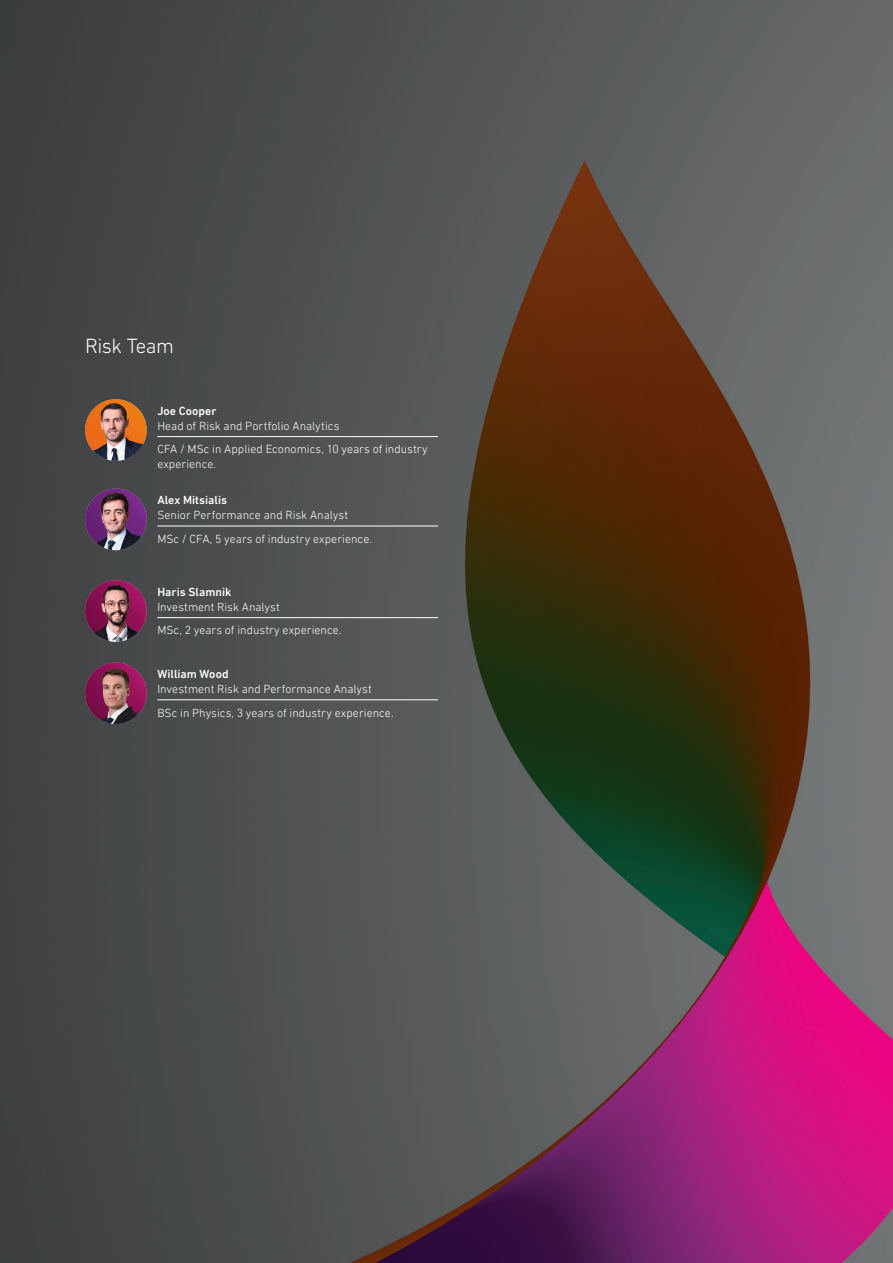
<style>
.page{position:relative;width:893px;height:1263px;background:#fff}
.page>*{position:absolute;margin:0;border:0;box-sizing:border-box;transform-origin:0 0}
.Teams_Page_Standfirs{font:300 21px "DIN Next LT Pro";letter-spacing:-.025em;color:#fff}
.Teams_Page_Person_In{font:300 12px/15px "DIN Next LT Pro";color:#fff}
.Teams_Page_Job_Title{font:300 12px "DIN Next LT Pro";color:#fff}
.Teams_Page_Name_Bold{font:500 12px "DIN Next LT Pro";color:#fff}
</style>
<div class="page">
<img style="left:0;top:0;width:893px;height:1263px">
<hr style="left:157px;top:436px;width:281px;height:1px;background:#fff">
<hr style="left:157px;top:526px;width:281px;height:1px;background:#fff">
<hr style="left:157px;top:699px;width:281px;height:1px;background:#fff">
<hr style="left:157px;top:617px;width:281px;height:1px;background:#fff">
<img style="left:85px;top:399px;width:62px;height:62px;border-radius:31px">
<img style="left:85px;top:488px;width:62px;height:62px;border-radius:31px">
<img style="left:85px;top:662px;width:62px;height:62px;border-radius:31px">
<img style="left:85px;top:580px;width:62px;height:62px;border-radius:31px">
<p class="Teams_Page_Standfirs" style="left:85px;top:334px;width:91px">Risk Team</p>
<p class="Teams_Page_Name_Bold" style="left:157px;top:404px;width:61px">Joe Cooper</p>
<p class="Teams_Page_Job_Title" style="left:157px;top:419px;width:184px">Head of Risk and Portfolio Analytics</p>
<p class="Teams_Page_Person_In" style="left:157px;top:442px;width:272px">CFA / MSc in Applied Economics, 10 years of industry experience.</p>
<p class="Teams_Page_Name_Bold" style="left:157px;top:493px;width:71px">Alex Mitsialis</p>
<p class="Teams_Page_Job_Title" style="left:157px;top:508px;width:192px">Senior Performance and Risk Analyst</p>
<p class="Teams_Page_Person_In" style="left:157px;top:531px;width:216px">MSc / CFA, 5 years of industry experience.</p>
<p class="Teams_Page_Name_Bold" style="left:157px;top:585px;width:76px">Haris Slamnik</p>
<p class="Teams_Page_Job_Title" style="left:157px;top:600px;width:124px">Investment Risk Analyst</p>
<p class="Teams_Page_Person_In" style="left:157px;top:623px;width:186px">MSc, 2 years of industry experience.</p>
<p class="Teams_Page_Name_Bold" style="left:157px;top:667px;width:73px">William Wood</p>
<p class="Teams_Page_Job_Title" style="left:157px;top:682px;width:216px">Investment Risk and Performance Analyst</p>
<p class="Teams_Page_Person_In" style="left:157px;top:705px;width:238px">BSc in Physics, 3 years of industry experience.</p>
</div>
